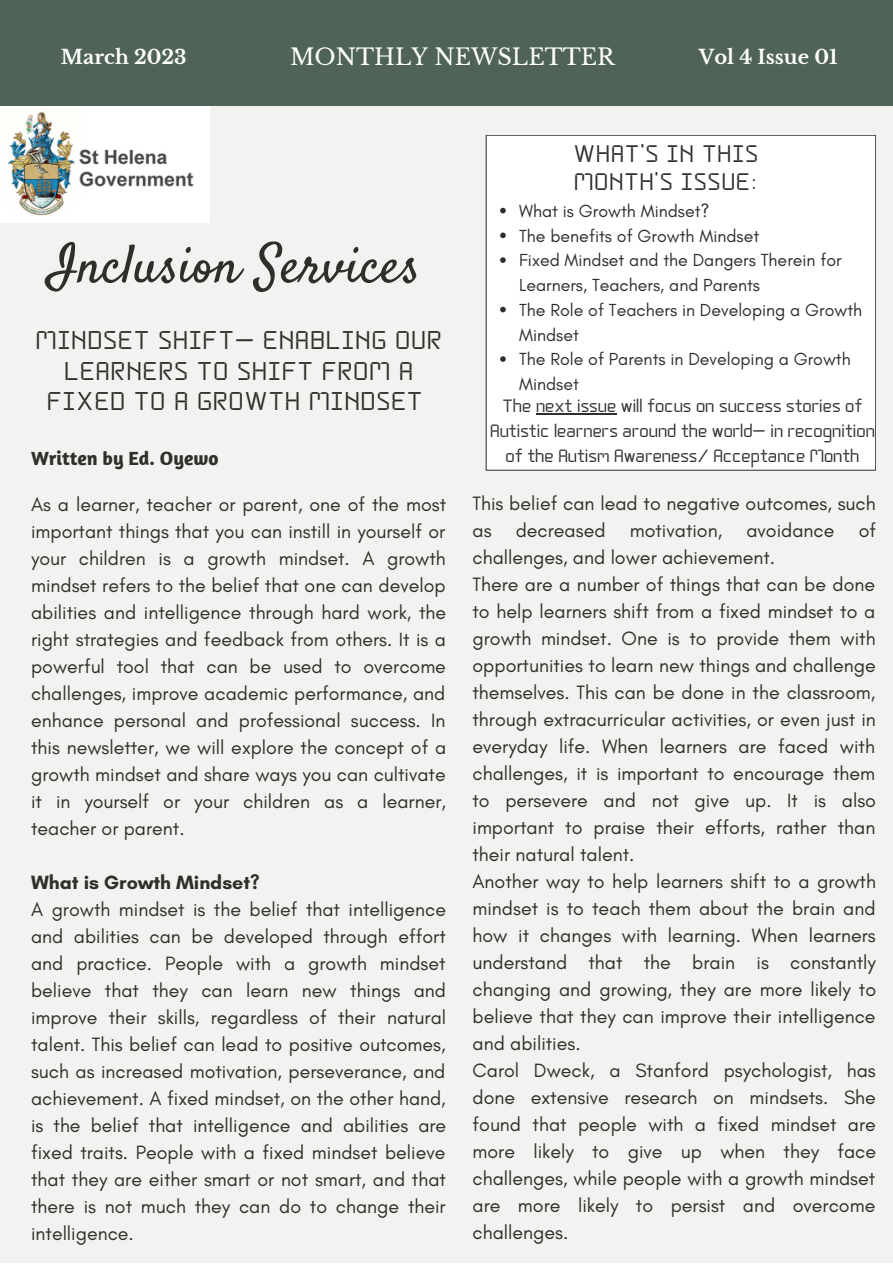
<style>
.page{position:relative;width:893px;height:1264px;background:#fff}
.page>*{position:absolute;margin:0;border:0;box-sizing:border-box;transform-origin:0 0}
.t1{font:54.15px "Satisfy";color:#2e2e2a}
.t2{font:25.65px/30.5px "Aperture";letter-spacing:.05em;color:#2e2e2a;text-align:center}
.t3{font:23.85px/28px "Aperture";letter-spacing:.05em;color:#2e2e2a}
.t4{font:22.5px "Libre Baskerville";color:#fff}
.t5{font:19.65px/27px "Glacial Indifference";color:#2e2e2a;text-align:justify}
.t6{font:700 19.65px "Glacial Indifference";color:#2e2e2a}
.t7{font:700 19.5px "Libre Baskerville";color:#fff}
.t8{font:700 19.5px "Amaranth";color:#2e2e2a}
.t9{font:17.7px/24.8px "Glacial Indifference";color:#2e2e2a}
.t10{font:17.7px/24.8px "Aperture";color:#2e2e2a;text-align:center}
</style>
<div class="page">
<div style="left:0;top:0;width:892px;height:1262px;background:#f2f3f0"></div>
<div style="left:0;top:0;width:892px;height:106px;background:#4f6456"></div>
<div style="left:485px;top:135px;width:391px;height:335px;background:#fff"></div>
<img style="left:0;top:106px;width:209px;height:117px">
<svg style="left:500px;top:208px;width:5px;height:5px"></svg>
<svg style="left:500px;top:232px;width:5px;height:6px"></svg>
<svg style="left:500px;top:257px;width:5px;height:6px"></svg>
<svg style="left:500px;top:307px;width:5px;height:5px"></svg>
<svg style="left:500px;top:356px;width:5px;height:6px"></svg>
<hr style="left:536px;top:413px;width:80px;height:2px;background:#2e2e2a">
<p class="t7" style="left:61px;top:45px;width:127px">March 2023</p>
<p class="t4" style="left:290px;top:43px;width:326px">MONTHLY NEWSLETTER</p>
<p class="t7" style="left:698px;top:45px;width:140px">Vol 4 Issue 01</p>
<h1 class="t1" style="left:49px;top:231px;width:373px">Inclusion Services</h1>
<h2 class="t2" style="left:36px;top:328px;width:407px">MINDSET SHIFT- ENABLING OUR<br>LEARNERS TO SHIFT FROM A<br>FIXED TO A GROWTH MINDSET</h2>
<p class="t8" style="left:31px;top:446px;width:189px">Written by Ed. Oyewo</p>
<p class="t5" style="left:31px;top:490px;width:417px">As a learner, teacher or parent, one of the most important things that you can instill in yourself or your children is a growth mindset. A growth mindset refers to the belief that one can develop abilities and intelligence through hard work, the right strategies and feedback from others. It is a powerful tool that can be used to overcome challenges, improve academic performance, and enhance personal and professional success. In this newsletter, we will explore the concept of a growth mindset and share ways you can cultivate it in yourself or your children as a learner, teacher or parent.</p>
<p class="t6" style="left:31px;top:870px;width:230px">What is Growth Mindset?</p>
<p class="t5" style="left:31px;top:895px;width:416px">A growth mindset is the belief that intelligence and abilities can be developed through effort and practice. People with a growth mindset believe that they can learn new things and improve their skills, regardless of their natural talent. This belief can lead to positive outcomes, such as increased motivation, perseverance, and achievement. A fixed mindset, on the other hand, is the belief that intelligence and abilities are fixed traits. People with a fixed mindset believe that they are either smart or not smart, and that there is not much they can do to change their intelligence.</p>
<p class="t3" style="left:573px;top:143px;width:186px">WHAT'S IN THIS<br>MONTH'S ISSUE:</p>
<p class="t9" style="left:519px;top:198px;width:344px">What is Growth Mindset?<br>The benefits of Growth Mindset<br>Fixed Mindset and the Dangers Therein for<br>Learners, Teachers, and Parents<br>The Role of Teachers in Developing a Growth<br>Mindset<br>The Role of Parents in Developing a Growth<br>Mindset</p>
<p class="t10" style="left:490px;top:396px;width:386px">The next issue will focus on success stories of<br>Autistic learners around the world- in recognition of the Autism Awareness/ Acceptance Month</p>
<p class="t5" style="left:472px;top:489px;width:405px;text-align:left">This belief can lead to negative outcomes, such as decreased motivation, avoidance of challenges, and lower achievement.<br>There are a number of things that can be done to help learners shift from a fixed mindset to a growth mindset. One is to provide them with opportunities to learn new things and challenge themselves. This can be done in the classroom, through extracurricular activities, or even just in everyday life. When learners are faced with challenges, it is important to encourage them to persevere and not give up. It is also important to praise their efforts, rather than their natural talent.<br>Another way to help learners shift to a growth mindset is to teach them about the brain and how it changes with learning. When learners understand that the brain is constantly changing and growing, they are more likely to believe that they can improve their intelligence and abilities.<br>Carol Dweck, a Stanford psychologist, has done extensive research on mindsets. She found that people with a fixed mindset are more likely to give up when they face challenges, while people with a growth mindset are more likely to persist and overcome challenges.</p>
</div>
